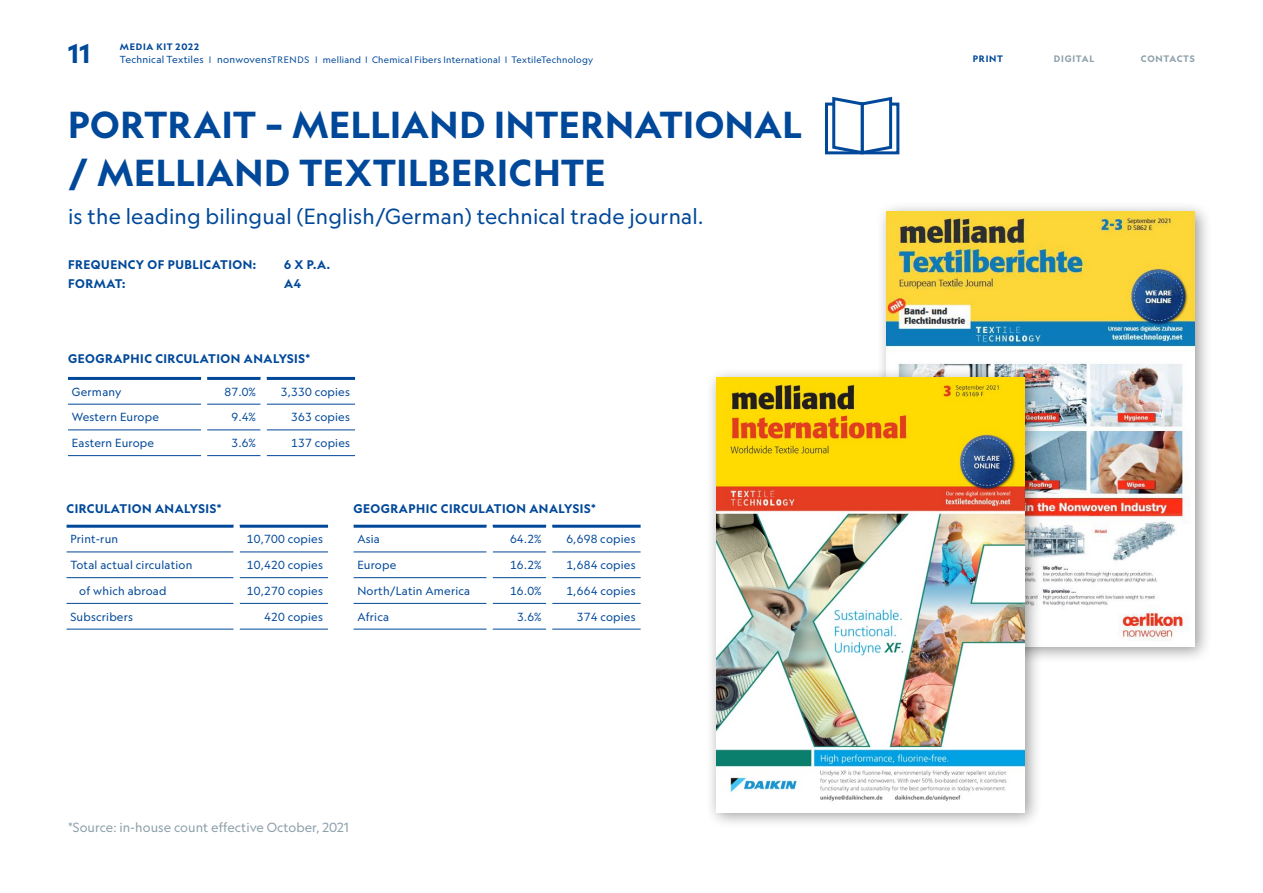
<style>
.page{position:relative;width:1263px;height:893px;background:#fff}
.page>*{position:absolute;margin:0;border:0;box-sizing:border-box;transform-origin:0 0}
.t1{font:700 36px/48px "Geograph";letter-spacing:.015em;color:#004899}
.t2{font:700 25.5px "Geograph";color:#004899}
.t3{font:21px "Geograph";letter-spacing:.01em;color:#004899}
.t4{font:12.75px "Geograph";letter-spacing:.005em;color:#8ca0aa}
.t5{font:700 12px "Geograph";letter-spacing:.045em;color:#004899}
.t6{font:11.25px "Geograph";letter-spacing:.015em;color:#004899}
.t7{font:9px/13.5px "Geograph";letter-spacing:.03em;color:#004899}
.t8{font:700 9px "Geograph";letter-spacing:.085em;color:#8ca0aa}
.t9{font:700 9px "Geograph";letter-spacing:.08em;color:#004899}
.s1{font-weight:700}
.s2{font-size:9.75px}
</style>
<div class="page">
<hr style="left:67px;top:552px;width:167px;height:1px;background:#004899">
<hr style="left:240px;top:552px;width:88px;height:1px;background:#004899">
<hr style="left:67px;top:577px;width:167px;height:1px;background:#004899">
<hr style="left:240px;top:577px;width:88px;height:1px;background:#004899">
<hr style="left:67px;top:603px;width:167px;height:1px;background:#004899">
<hr style="left:240px;top:603px;width:88px;height:1px;background:#004899">
<hr style="left:67px;top:629px;width:167px;height:1px;background:#004899">
<hr style="left:240px;top:629px;width:88px;height:1px;background:#004899">
<hr style="left:67px;top:525px;width:167px;height:3px;background:#004899">
<hr style="left:240px;top:525px;width:88px;height:3px;background:#004899">
<hr style="left:68px;top:404px;width:133px;height:1px;background:#004899">
<hr style="left:207px;top:404px;width:54px;height:1px;background:#004899">
<hr style="left:267px;top:404px;width:88px;height:1px;background:#004899">
<hr style="left:68px;top:430px;width:133px;height:1px;background:#004899">
<hr style="left:207px;top:430px;width:54px;height:1px;background:#004899">
<hr style="left:267px;top:430px;width:88px;height:1px;background:#004899">
<hr style="left:68px;top:455px;width:133px;height:1px;background:#004899">
<hr style="left:207px;top:455px;width:54px;height:1px;background:#004899">
<hr style="left:267px;top:455px;width:88px;height:1px;background:#004899">
<hr style="left:68px;top:377px;width:133px;height:3px;background:#004899">
<hr style="left:207px;top:377px;width:54px;height:3px;background:#004899">
<hr style="left:267px;top:377px;width:88px;height:3px;background:#004899">
<hr style="left:354px;top:552px;width:133px;height:1px;background:#004899">
<hr style="left:493px;top:552px;width:53px;height:1px;background:#004899">
<hr style="left:552px;top:552px;width:89px;height:1px;background:#004899">
<hr style="left:354px;top:577px;width:133px;height:1px;background:#004899">
<hr style="left:493px;top:577px;width:53px;height:1px;background:#004899">
<hr style="left:552px;top:577px;width:89px;height:1px;background:#004899">
<hr style="left:354px;top:603px;width:133px;height:1px;background:#004899">
<hr style="left:493px;top:603px;width:53px;height:1px;background:#004899">
<hr style="left:552px;top:603px;width:89px;height:1px;background:#004899">
<hr style="left:354px;top:629px;width:133px;height:1px;background:#004899">
<hr style="left:493px;top:629px;width:53px;height:1px;background:#004899">
<hr style="left:552px;top:629px;width:89px;height:1px;background:#004899">
<hr style="left:354px;top:525px;width:133px;height:3px;background:#004899">
<hr style="left:493px;top:525px;width:53px;height:3px;background:#004899">
<hr style="left:552px;top:525px;width:89px;height:3px;background:#004899">
<div style="left:825px;top:103px;width:74px;height:51px;border:3px solid #004899"></div>
<svg style="left:831px;top:96px;width:63px;height:59px"></svg>
<div style="left:875px;top:200px;width:337px;height:464px;background:#000;opacity:.4"></div>
<img style="left:887px;top:212px;width:308px;height:434px">
<div style="left:705px;top:366px;width:337px;height:464px;background:#000;opacity:.4"></div>
<img style="left:716px;top:378px;width:309px;height:434px">
<h2 class="t2" style="left:68px;top:37px;width:24px">11</h2>
<p class="t7" style="left:120px;top:39px;width:475px"><span class="s1">MEDIA KIT 2022<br></span><span class="s2">Technical Textiles</span> | <span class="s2">nonwovens</span>TRENDS | melliand | Chemical Fibers International | TextileTechnology</p>
<h1 class="t1" style="left:68px;top:101px;width:735px">PORTRAIT – MELLIAND INTERNATIONAL / MELLIAND TEXTILBERICHTE</h1>
<h3 class="t3" style="left:68px;top:204px;width:637px">is the leading bilingual (English/German) technical trade journal.</h3>
<p class="t5" style="left:68px;top:257px;width:190px">FREQUENCY OF PUBLICATION:</p>
<p class="t5" style="left:284px;top:257px;width:48px">6 X P.A.</p>
<p class="t5" style="left:68px;top:276px;width:59px">FORMAT:</p>
<p class="t5" style="left:284px;top:276px;width:19px">A4</p>
<p class="t5" style="left:68px;top:351px;width:244px">GEOGRAPHIC CIRCULATION ANALYSIS*</p>
<p class="t6" style="left:72px;top:384px;width:51px">Germany</p>
<p class="t6" style="left:224px;top:384px;width:33px">87.0%</p>
<p class="t6" style="left:281px;top:384px;width:71px">3,330 copies</p>
<p class="t6" style="left:72px;top:410px;width:89px">Western Europe</p>
<p class="t6" style="left:231px;top:410px;width:26px">9.4%</p>
<p class="t6" style="left:291px;top:410px;width:60px">363 copies</p>
<p class="t6" style="left:72px;top:436px;width:84px">Eastern Europe</p>
<p class="t6" style="left:231px;top:436px;width:26px">3.6%</p>
<p class="t6" style="left:291px;top:436px;width:60px">137 copies</p>
<p class="t5" style="left:67px;top:501px;width:156px">CIRCULATION ANALYSIS*</p>
<p class="t6" style="left:70px;top:532px;width:49px">Print-run</p>
<p class="t6" style="left:247px;top:532px;width:78px">10,700 copies</p>
<p class="t6" style="left:70px;top:558px;width:124px">Total actual circulation</p>
<p class="t6" style="left:247px;top:558px;width:78px">10,420 copies</p>
<p class="t6" style="left:79px;top:584px;width:89px">of which abroad</p>
<p class="t6" style="left:247px;top:584px;width:78px">10,270 copies</p>
<p class="t6" style="left:70px;top:609px;width:64px">Subscribers</p>
<p class="t6" style="left:264px;top:609px;width:60px">420 copies</p>
<p class="t5" style="left:354px;top:501px;width:244px">GEOGRAPHIC CIRCULATION ANALYSIS*</p>
<p class="t6" style="left:357px;top:532px;width:24px">Asia</p>
<p class="t6" style="left:510px;top:532px;width:33px">64.2%</p>
<p class="t6" style="left:566px;top:532px;width:71px">6,698 copies</p>
<p class="t6" style="left:357px;top:558px;width:40px">Europe</p>
<p class="t6" style="left:510px;top:558px;width:33px">16.2%</p>
<p class="t6" style="left:566px;top:558px;width:71px">1,684 copies</p>
<p class="t6" style="left:357px;top:584px;width:114px">North/Latin America</p>
<p class="t6" style="left:510px;top:584px;width:33px">16.0%</p>
<p class="t6" style="left:566px;top:584px;width:71px">1,664 copies</p>
<p class="t6" style="left:357px;top:609px;width:33px">Africa</p>
<p class="t6" style="left:517px;top:609px;width:26px">3.6%</p>
<p class="t6" style="left:577px;top:609px;width:60px">374 copies</p>
<p class="t4" style="left:68px;top:819px;width:282px">*Source: in-house count effective October, 2021</p>
<p class="t9" style="left:973px;top:53px;width:32px">PRINT</p>
<p class="t8" style="left:1054px;top:53px;width:42px">DIGITAL</p>
<p class="t8" style="left:1141px;top:53px;width:55px">CONTACTS</p>
</div>
